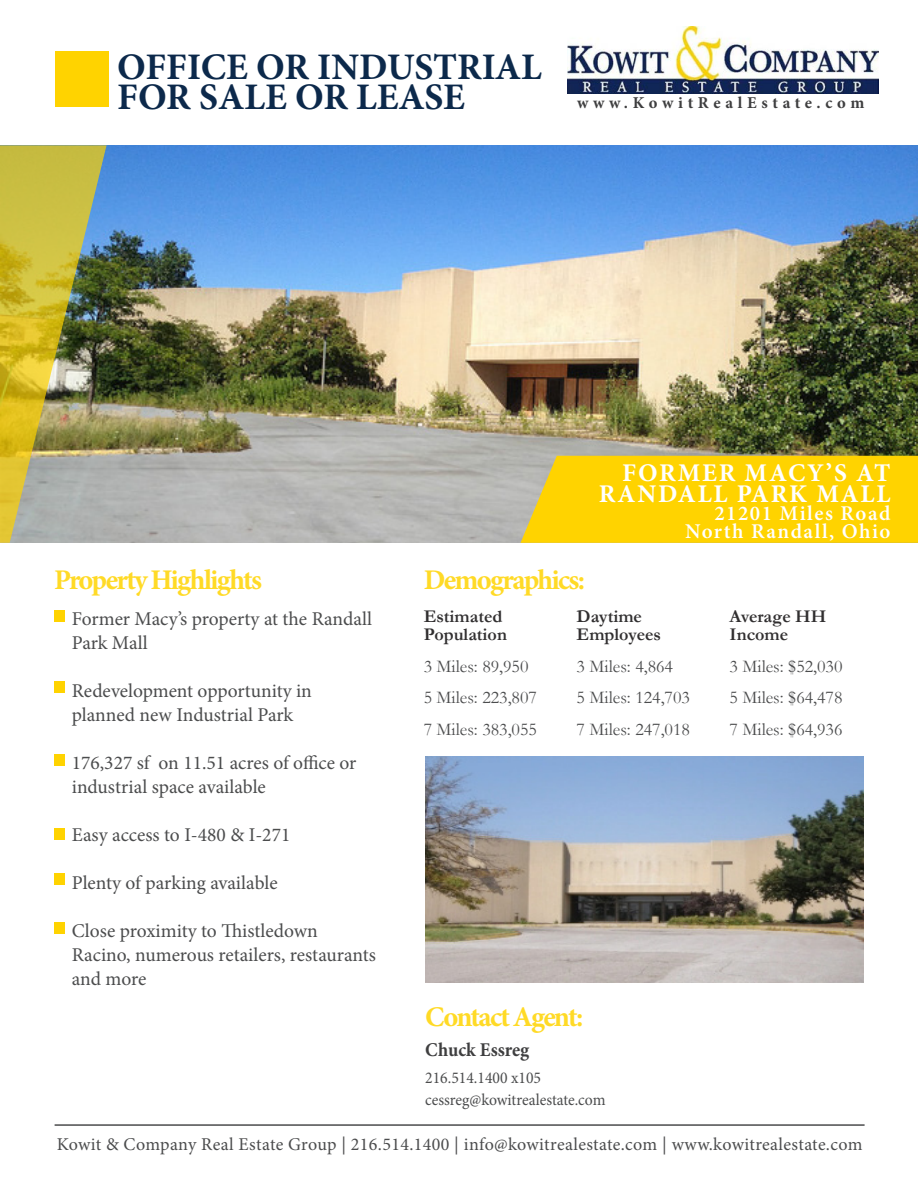
<style>
.page{position:relative;width:918px;height:1188px;background:#fff}
.page>*{position:absolute;margin:0;border:0;box-sizing:border-box;transform-origin:0 0}
.t1{font:700 37.5px "Minion Pro";color:#0c294b}
.t2{font:700 28.5px "Minion Pro";letter-spacing:-.06em;color:#ffda26}
.t3{font:700 25.5px/21px "Minion Pro";letter-spacing:.07em;color:#fff;text-align:right}
.t4{font:600 21px "Minion Pro";letter-spacing:.07em;color:#fff}
.t5{font:19.5px/24px "Minion Pro";color:#4b4c4d}
.t6{font:700 19.5px "Minion Pro";color:#3e3e3f;scale:.95 1}
.t7{font:18px "Garamond";color:#4b4c4d}
.t8{font:18px "Minion Pro";letter-spacing:.02em;color:#4b4c4d}
.t9{font:700 18px/18px "Garamond";color:#312f30}
.t10{font:700 16.65px "Minion Pro";letter-spacing:.28em;color:#3e3e3f}
.t11{font:16.5px "Minion Pro";color:#4b4c4d;scale:.95 1}
</style>
<div class="page">
<img style="left:107px;top:145px;width:811px;height:398px">
<div style="left:521px;top:456px;width:397px;height:87px;background:#ffd300"></div>
<img style="left:568px;top:27px;width:311px;height:67px">
<div style="left:55px;top:52px;width:54px;height:55px;background:#ffd300"></div>
<hr style="left:55px;top:1124px;width:810px;height:2px;background:#4b4c4d">
<img style="left:0;top:145px;width:107px;height:398px">
<div style="left:55px;top:610px;width:10px;height:11px;background:#ffd300"></div>
<div style="left:55px;top:681px;width:10px;height:11px;background:#ffd300"></div>
<div style="left:55px;top:755px;width:10px;height:11px;background:#ffd300"></div>
<img style="left:425px;top:756px;width:439px;height:227px">
<div style="left:55px;top:828px;width:10px;height:11px;background:#ffd300"></div>
<div style="left:55px;top:873px;width:10px;height:12px;background:#ffd300"></div>
<div style="left:55px;top:923px;width:10px;height:11px;background:#ffd300"></div>
<p class="t1" style="left:117px;top:41px;width:426px">OFFICE OR INDUSTRIAL</p>
<p class="t1" style="left:117px;top:71px;width:349px">FOR SALE OR LEASE</p>
<p class="t10" style="left:577px;top:91px;width:289px">www.KowitRealEstate.com</p>
<p class="t3" style="left:599px;top:462px;width:293px">FORMER MACY’S AT<br>RANDALL PARK MALL</p>
<p class="t4" style="left:714px;top:499px;width:178px">21201 Miles Road</p>
<p class="t4" style="left:685px;top:517px;width:207px">North Randall, Ohio</p>
<p class="t2" style="left:54px;top:560px;width:210px">Property Highlights</p>
<p class="t5" style="left:72px;top:606px;width:302px">Former Macy’s property at the Randall<br>Park Mall</p>
<p class="t5" style="left:72px;top:678px;width:242px">Redevelopment opportunity in planned new Industrial Park</p>
<p class="t5" style="left:72px;top:750px;width:286px">176,327 sf on 11.51 acres of office or industrial space available</p>
<p class="t5" style="left:72px;top:822px;width:220px">Easy access to I-480 &amp; I-271</p>
<p class="t5" style="left:72px;top:870px;width:207px">Plenty of parking available</p>
<p class="t5" style="left:72px;top:918px;width:248px">Close proximity to Thistledown</p>
<p class="t5" style="left:72px;top:942px;width:306px">Racino, numerous retailers, restaurants and more</p>
<p class="t2" style="left:424px;top:559px;width:163px">Demographics:</p>
<p class="t9" style="left:424px;top:608px;width:85px">Estimated<br>Population</p>
<p class="t7" style="left:424px;top:654px;width:106px">3 Miles: 89,950</p>
<p class="t7" style="left:424px;top:685px;width:115px">5 Miles: 223,807</p>
<p class="t7" style="left:424px;top:717px;width:115px">7 Miles: 383,055</p>
<p class="t9" style="left:577px;top:608px;width:86px">Daytime<br>Employees</p>
<p class="t7" style="left:577px;top:654px;width:98px">3 Miles: 4,864</p>
<p class="t7" style="left:577px;top:685px;width:115px">5 Miles: 124,703</p>
<p class="t7" style="left:577px;top:717px;width:115px">7 Miles: 247,018</p>
<p class="t9" style="left:730px;top:608px;width:98px">Average HH<br>Income</p>
<p class="t7" style="left:730px;top:654px;width:114px">3 Miles: $52,030</p>
<p class="t7" style="left:730px;top:685px;width:114px">5 Miles: $64,478</p>
<p class="t7" style="left:730px;top:717px;width:114px">7 Miles: $64,936</p>
<p class="t2" style="left:425px;top:997px;width:160px">Contact Agent:</p>
<p class="t6" style="left:425px;top:1036px;width:111px">Chuck Essreg</p>
<p class="t11" style="left:425px;top:1067px;width:124px">216.514.1400 x105</p>
<p class="t11" style="left:425px;top:1089px;width:191px">cessreg@kowitrealestate.com</p>
<p class="t8" style="left:57px;top:1132px;width:807px">Kowit &amp; Company Real Estate Group | 216.514.1400 | info@kowitrealestate.com | www.kowitrealestate.com</p>
</div>
